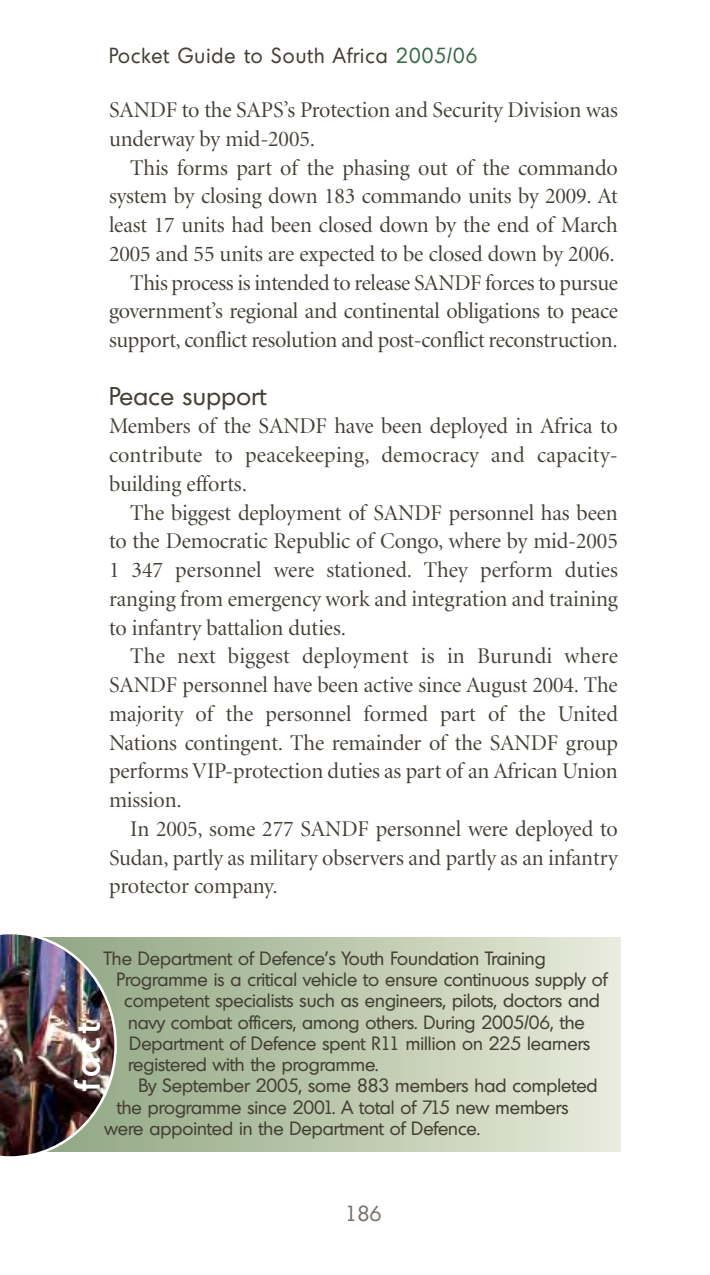
<style>
.page{position:relative;width:710px;height:1275px;background:#fff}
.page>*{position:absolute;margin:0;border:0;box-sizing:border-box;transform-origin:0 0}
.t1{font:500 35px "Montreal";color:#fff}
.t2{font:25px "Montreal";letter-spacing:.015em;color:#443f34}
.t3{font:22.5px/28.8px "Minion Display";letter-spacing:-.005em;color:#443f34;text-align:justify}
.t4{font:21.25px "Montreal";letter-spacing:.055em;color:#443f34;scale:.95 1}
.t5{font:21.25px "Montreal";color:#79726c}
.t6{font:18.75px "Montreal";color:#443f34}
.s1{color:#366b45}
</style>
<div class="page">
<svg style="left:0;top:934px;width:621px;height:223px;background:#b2b9a5"></svg>
<p class="t4" style="left:109px;top:48px;width:389px">Pocket Guide to South Africa <span class="s1">2005/06</span></p>
<p class="t3" style="left:109px;top:97px;width:510px">SANDF to the SAPS’s Protection and Security Division was underway by mid-2005.</p>
<p class="t3" style="left:109px;top:155px;width:510px;text-align:right">This forms part of the phasing out of the commando system by closing down 183 commando units by 2009. At least 17 units had been closed down by the end of March 2005 and 55 units are expected to be closed down by 2006.<br>This process is intended to release SANDF forces to pursue government’s regional and continental obligations to peace support, conflict resolution and post-conflict reconstruction.</p>
<p class="t2" style="left:109px;top:387px;width:159px">Peace support</p>
<p class="t3" style="left:109px;top:414px;width:510px">Members of the SANDF have been deployed in Africa to contribute to peacekeeping, democracy and capacity&shy;building efforts.</p>
<p class="t3" style="left:109px;top:500px;width:510px;text-indent:21px">The biggest deployment of SANDF personnel has been to the Democratic Republic of Congo, where by mid-2005<br>1 347 personnel were stationed. They perform duties ranging from emergency work and integration and training to infantry battalion duties.</p>
<p class="t3" style="left:109px;top:644px;width:510px;text-indent:21px">The next biggest deployment is in Burundi where SANDF personnel have been active since August 2004. The majority of the personnel formed part of the United Nations contingent. The remainder of the SANDF group performs VIP-protection duties as part of an African Union mission.</p>
<p class="t3" style="left:109px;top:816px;width:510px;text-indent:21px">In 2005, some 277 SANDF personnel were deployed to Sudan, partly as military observers and partly as an infantry protector company.</p>
<p class="t6" style="left:104px;top:951px;width:443px">The Department of Defence’s Youth Foundation Training</p>
<p class="t6" style="left:117px;top:972px;width:492px">Programme is a critical vehicle to ensure continuous supply of</p>
<p class="t6" style="left:124px;top:994px;width:477px">competent specialists such as engineers, pilots, doctors and</p>
<p class="t6" style="left:128px;top:1015px;width:458px">navy combat officers, among others. During 2005/06, the</p>
<p class="t6" style="left:129px;top:1036px;width:462px">Department of Defence spent R11 million on 225 learners</p>
<p class="t6" style="left:128px;top:1057px;width:252px">registered with the programme.</p>
<p class="t6" style="left:139px;top:1079px;width:460px">By September 2005, some 883 members had completed</p>
<p class="t6" style="left:117px;top:1100px;width:453px">the programme since 2001. A total of 715 new members</p>
<p class="t6" style="left:104px;top:1121px;width:377px">were appointed in the Department of Defence.</p>
<h1 class="t1" style="left:75px;top:1090px;width:71px;rotate:-90deg">fact</h1>
<p class="t5" style="left:345px;top:1206px;width:38px">186</p>
</div>
